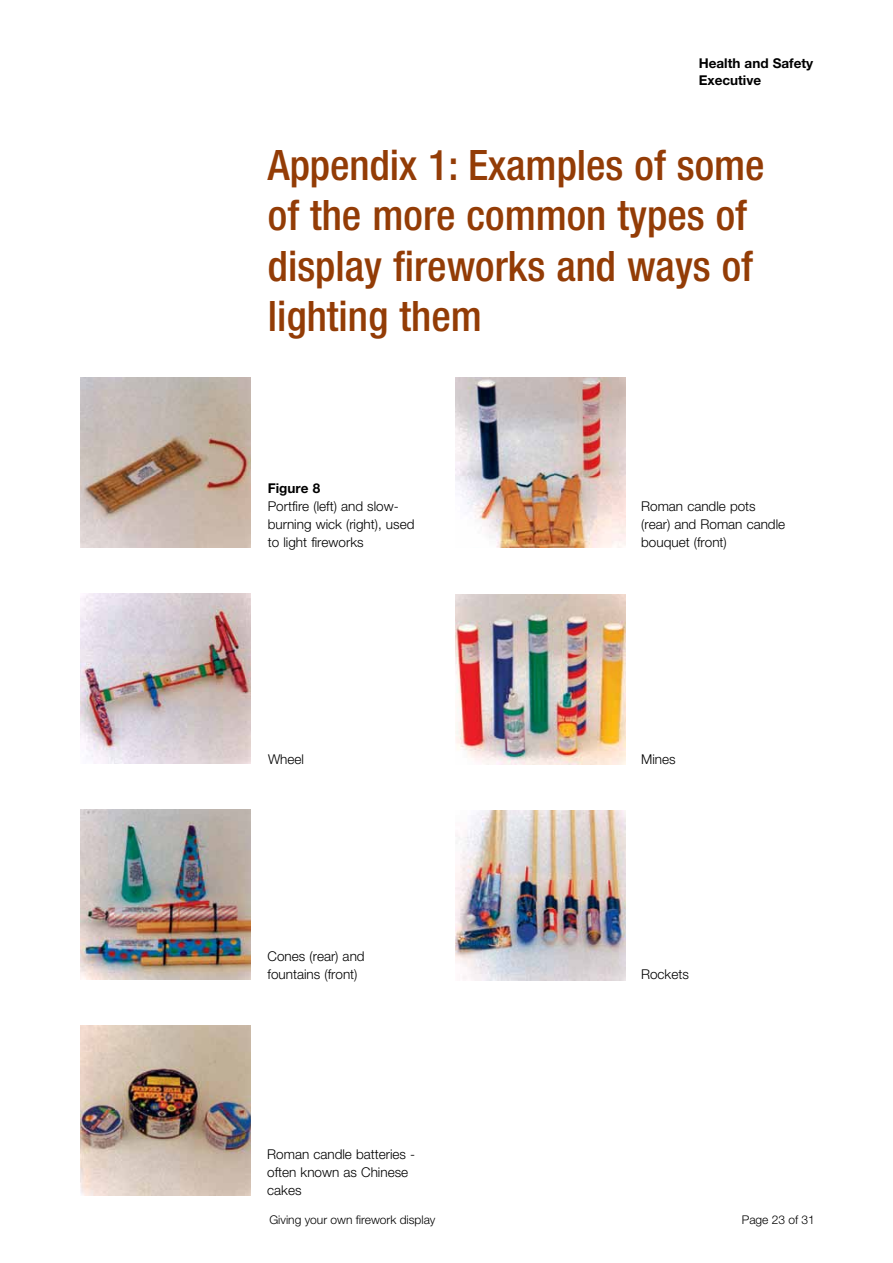
<style>
.page{position:relative;width:893px;height:1263px;background:#fff}
.page>*{position:absolute;margin:0;border:0;box-sizing:border-box;transform-origin:0 0}
.t1{font:500 condensed 42px/50.4px "Helvetica Neue";color:#933c06}
.t2{font:300 13.5px/18px "Helvetica Neue";color:#000}
.t3{font:700 13.5px/16.5px "Helvetica Neue";color:#000}
.t4{font:300 12px "Helvetica Neue";color:#000}
</style>
<div class="page">
<img style="left:455px;top:377px;width:170px;height:170px">
<img style="left:455px;top:594px;width:170px;height:170px">
<img style="left:455px;top:810px;width:170px;height:170px">
<img style="left:81px;top:377px;width:170px;height:170px">
<img style="left:81px;top:593px;width:170px;height:170px">
<img style="left:81px;top:809px;width:170px;height:170px">
<img style="left:81px;top:1025px;width:170px;height:170px">
<p class="t3" style="left:699px;top:55px;width:116px">Health and Safety<br>Executive</p>
<h2 class="t1" style="left:268px;top:139px;width:498px">Appendix 1: Examples of some of the more common types of display fireworks and ways of lighting them</h2>
<p class="t3" style="left:268px;top:480px;width:54px">Figure 8</p>
<p class="t2" style="left:268px;top:497px;width:148px">Portfire (left) and slow&shy;burning wick (right), used to light fireworks</p>
<p class="t2" style="left:268px;top:749px;width:38px">Wheel</p>
<p class="t2" style="left:268px;top:947px;width:99px">Cones (rear) and fountains (front)</p>
<p class="t2" style="left:267px;top:1144px;width:149px">Roman candle batteries - often known as Chinese cakes</p>
<p class="t2" style="left:641px;top:497px;width:145px">Roman candle pots (rear) and Roman candle bouquet (front)</p>
<p class="t2" style="left:641px;top:749px;width:36px">Mines</p>
<p class="t2" style="left:641px;top:965px;width:49px">Rockets</p>
<p class="t4" style="left:269px;top:1212px;width:168px">Giving your own firework display</p>
<p class="t4" style="left:742px;top:1212px;width:75px">Page 23 of 31</p>
</div>
